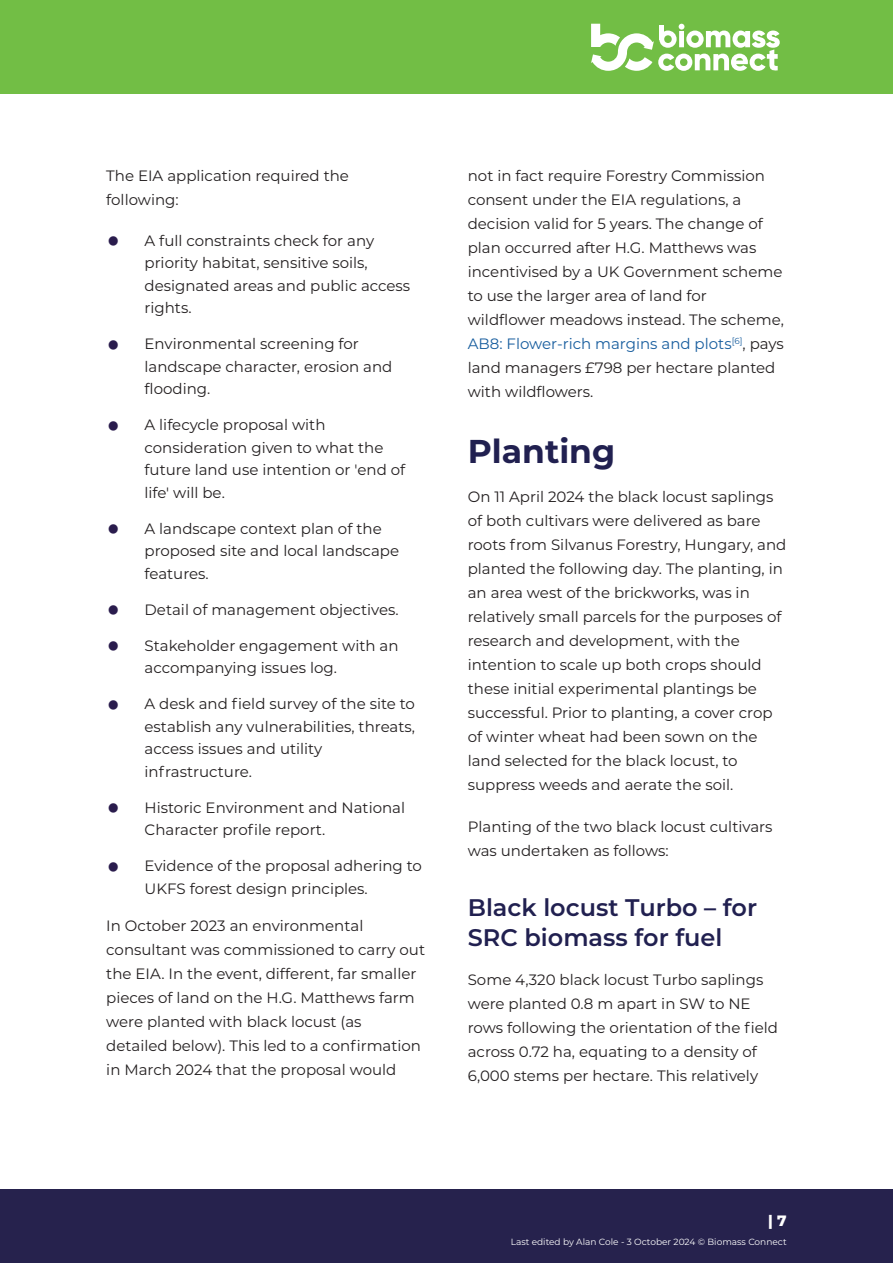
<style>
.page{position:relative;width:893px;height:1263px;background:#fff}
.page>*{position:absolute;margin:0;border:0;box-sizing:border-box;transform-origin:0 0}
.t1{font:700 33px "Montserrat";color:#212050}
.t2{font:600 24px/30px "Montserrat";color:#212050}
.t3{font:15px/24px "Montserrat";color:#231f20}
.t4{font:800 15px "Montserrat";color:#fff}
.t5{font:9px "Montserrat";color:#fff}
.s1{color:#2a1c4d}
.s2{color:#175d9e}
</style>
<div class="page">
<div style="left:0;top:0;width:893px;height:94px;background:#72be45"></div>
<svg style="left:591px;top:24px;width:189px;height:47px"></svg>
<div style="left:0;top:1189px;width:893px;height:74px;background:#26224d"></div>
<p class="t3" style="left:106px;top:164px;width:244px">The EIA application required the following:</p>
<p class="t3" style="left:145px;top:230px;width:267px;line-height:22.5px;text-indent:-38px"><span class="s1">•</span> A full constraints check for any priority habitat, sensitive soils, designated areas and public access rights.</p>
<p class="t3" style="left:145px;top:333px;width:249px;line-height:22.5px;text-indent:-38px"><span class="s1">•</span> Environmental screening for landscape character, erosion and flooding.</p>
<p class="t3" style="left:145px;top:414px;width:262px;line-height:22.5px;text-indent:-38px"><span class="s1">•</span> A lifecycle proposal with consideration given to what the future land use intention or 'end of life' will be.</p>
<p class="t3" style="left:145px;top:518px;width:256px;line-height:22.5px;text-indent:-38px"><span class="s1">•</span> A landscape context plan of the proposed site and local landscape features.</p>
<p class="t3" style="left:106px;top:598px;width:294px"><span class="s1">•</span> Detail of management objectives.</p>
<p class="t3" style="left:145px;top:635px;width:256px;line-height:22.5px;text-indent:-38px"><span class="s1">•</span> Stakeholder engagement with an accompanying issues log.</p>
<p class="t3" style="left:145px;top:693px;width:272px;line-height:22.5px;text-indent:-38px"><span class="s1">•</span> A desk and field survey of the site to establish any vulnerabilities, threats, access issues and utility infrastructure.</p>
<p class="t3" style="left:145px;top:797px;width:262px;line-height:22.5px;text-indent:-38px"><span class="s1">•</span> Historic Environment and National<br>Character profile report.</p>
<p class="t3" style="left:145px;top:855px;width:279px;line-height:22.5px;text-indent:-38px"><span class="s1">•</span> Evidence of the proposal adhering to<br>UKFS forest design principles.</p>
<p class="t3" style="left:106px;top:914px;width:320px">In October 2023 an environmental consultant was commissioned to carry out the EIA. In the event, different, far smaller pieces of land on the H.G. Matthews farm were planted with black locust (as detailed below). This led to a confirmation in March 2024 that the proposal would</p>
<p class="t3" style="left:468px;top:164px;width:318px">not in fact require Forestry Commission consent under the EIA regulations, a decision valid for 5 years. The change of plan occurred after H.G. Matthews was incentivised by a UK Government scheme to use the larger area of land for wildflower meadows instead. The scheme, <span class="s2">AB8: Flower-rich margins and plots</span><sup>[6]</sup>, pays land managers £798 per hectare planted with wildflowers.</p>
<h1 class="t1" style="left:468px;top:435px;width:149px">Planting</h1>
<p class="t3" style="left:468px;top:485px;width:320px">On 11 April 2024 the black locust saplings of both cultivars were delivered as bare roots from Silvanus Forestry, Hungary, and planted the following day. The planting, in an area west of the brickworks, was in relatively small parcels for the purposes of research and development, with the intention to scale up both crops should these initial experimental plantings be successful. Prior to planting, a cover crop of winter wheat had been sown on the land selected for the black locust, to suppress weeds and aerate the soil.</p>
<p class="t3" style="left:468px;top:815px;width:306px">Planting of the two black locust cultivars was undertaken as follows:</p>
<h2 class="t2" style="left:468px;top:894px;width:291px">Black locust Turbo – for<br>SRC biomass for fuel</h2>
<p class="t3" style="left:468px;top:968px;width:312px">Some 4,320 black locust Turbo saplings were planted 0.8 m apart in SW to NE rows following the orientation of the field across 0.72 ha, equating to a density of 6,000 stems per hectare. This relatively</p>
<p class="t4" style="left:768px;top:1214px;width:20px">| 7</p>
<p class="t5" style="left:511px;top:1237px;width:277px">Last edited by Alan Cole - 3 October 2024 © Biomass Connect</p>
</div>
